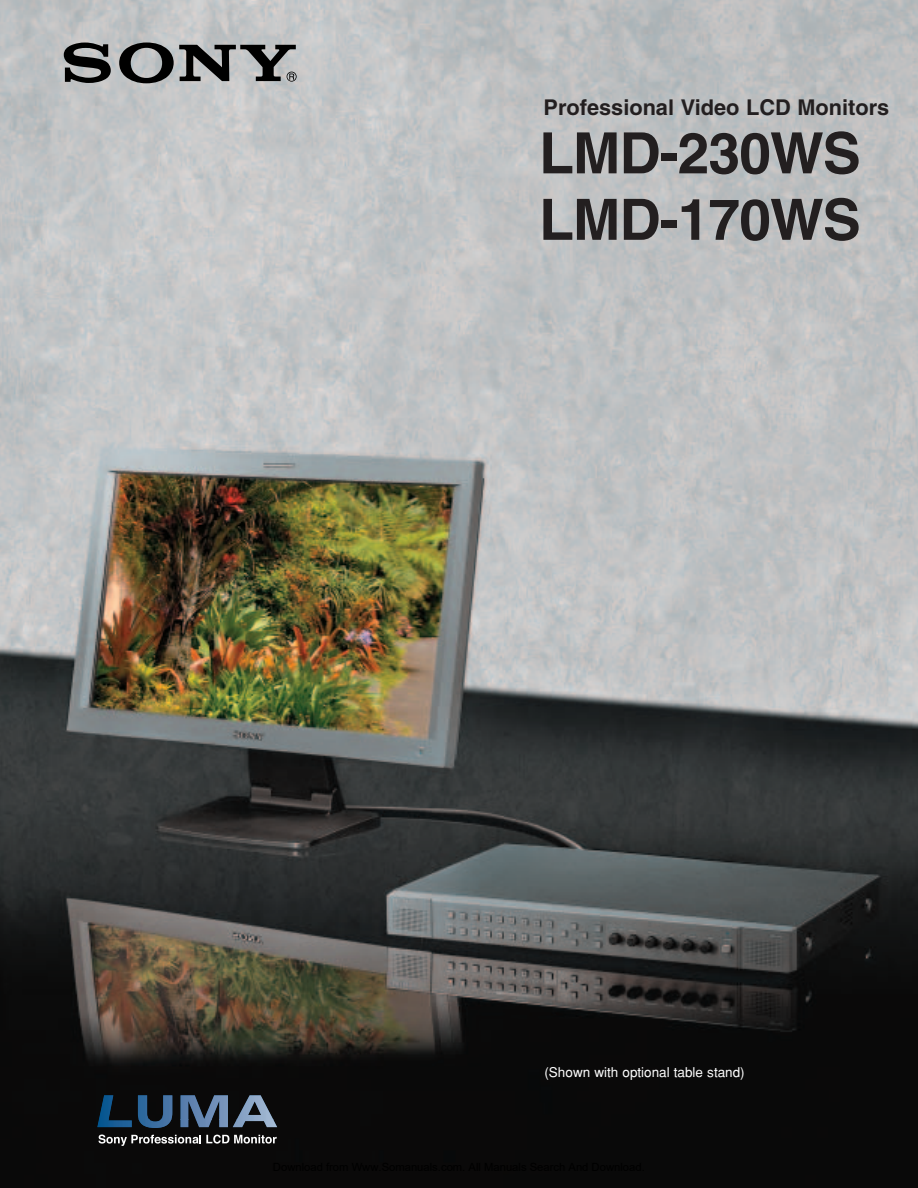
<style>
.page{position:relative;width:918px;height:1188px;background:#fff}
.page>*{position:absolute;margin:0;border:0;box-sizing:border-box;transform-origin:0 0}
.t1{font:700 57px "Helvetica";letter-spacing:-.015em;color:#231f20}
.t2{font:700 21.75px "Helvetica";color:#231f20}
.t3{font:13.5px "Helvetica";color:#fff}
</style>
<div class="page">
<img style="left:0;top:0;width:918px;height:1188px">
<svg style="left:64px;top:43px;width:47px;height:40px;background:#535454"></svg>
<svg style="left:119px;top:43px;width:178px;height:40px;background:#727475"></svg>
<img style="left:97px;top:1095px;width:180px;height:33px">
<svg style="left:99px;top:1135px;width:178px;height:11px"></svg>
<h2 class="t2" style="left:544px;top:99px;width:347px">Professional Video LCD Monitors</h2>
<h1 class="t1" style="left:539px;top:132px;width:323px">LMD-230WS</h1>
<h1 class="t1" style="left:539px;top:199px;width:323px">LMD-170WS</h1>
<p class="t3" style="left:544px;top:1067px;width:202px">(Shown with optional table stand)</p>
</div>
